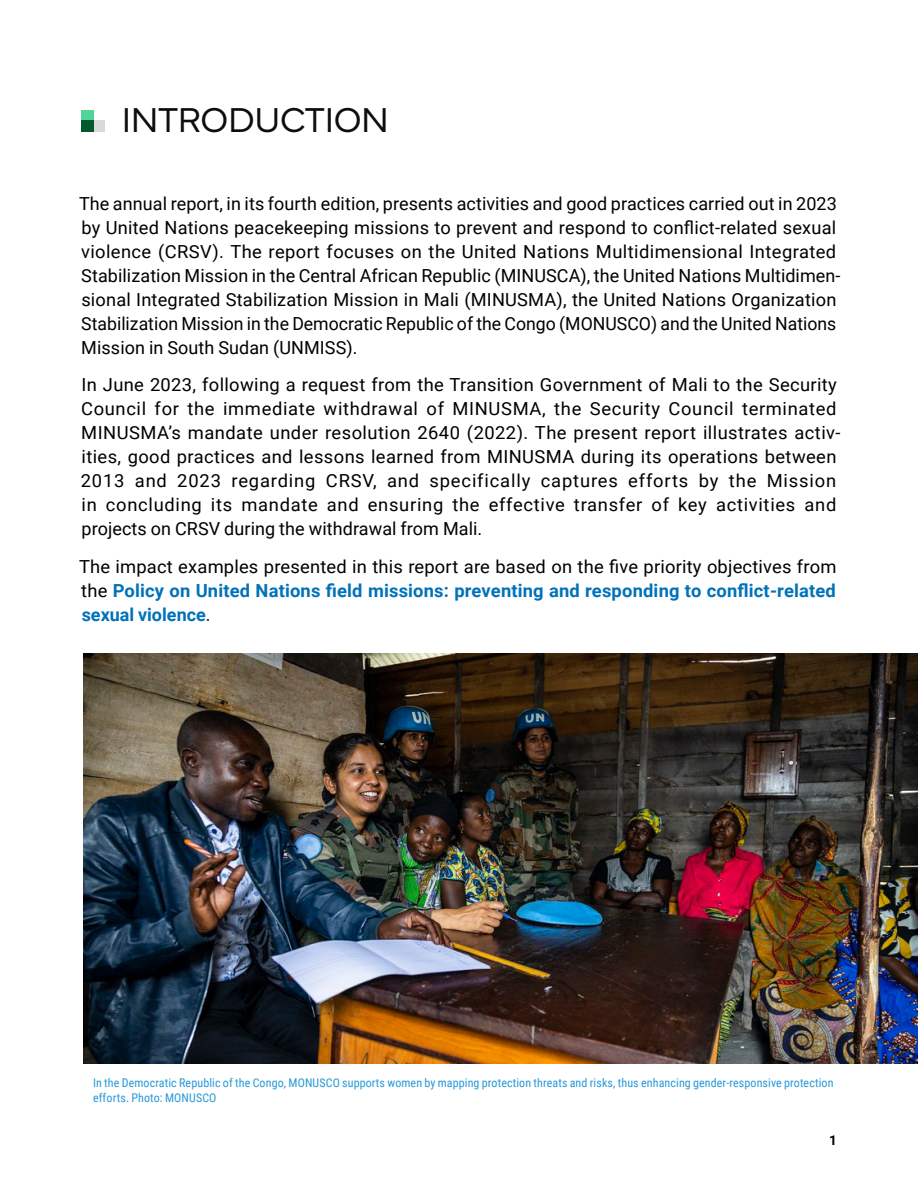
<style>
.page{position:relative;width:918px;height:1188px;background:#fff}
.page>*{position:absolute;margin:0;border:0;box-sizing:border-box;transform-origin:0 0}
.t1{font:300 36px "Mundial";letter-spacing:-.01em;color:#0d0d0d}
.t2{font:18px/24px "Roboto";letter-spacing:.015em;color:#000}
.t3{font:700 18px/24px "Roboto";letter-spacing:.01em;color:#0072ba;text-align:justify}
.t4{font:700 13.5px "Roboto";color:#000}
.t5{font:12px/15px "Roboto Condensed";letter-spacing:.01em;color:#2699d6}
.s1{font-weight:400;color:#000}
</style>
<div class="page">
<div style="left:92px;top:121px;width:13px;height:11px;background:#d9d9d9"></div>
<svg style="left:81px;top:110px;width:12px;height:11px"></svg>
<div style="left:81px;top:121px;width:12px;height:11px;background:#025930"></div>
<img style="left:84px;top:653px;width:834px;height:411px">
<h1 class="t1" style="left:122px;top:92px;width:269px">INTRODUCTION</h1>
<p class="t2" style="left:79px;top:191px;width:762px">The annual report, in its fourth edition, presents activities and good practices carried out in 2023 by United Nations peacekeeping missions to prevent and respond to conflict-related sexual violence (CRSV). The report focuses on the United Nations Multidimensional Integrated Stabilization Mission in the Central African Republic (MINUSCA), the United Nations Multidimen&shy;sional Integrated Stabilization Mission in Mali (MINUSMA), the United Nations Organization Stabilization Mission in the Democratic Republic of the Congo (MONUSCO) and the United Nations Mission in South Sudan (UNMISS).</p>
<p class="t2" style="left:81px;top:372px;width:761px">In June 2023, following a request from the Transition Government of Mali to the Security Council for the immediate withdrawal of MINUSMA, the Security Council terminated MINUSMA’s mandate under resolution 2640 (2022). The present report illustrates activ&shy;ities, good practices and lessons learned from MINUSMA during its operations between 2013 and 2023 regarding CRSV, and specifically captures efforts by the Mission in concluding its mandate and ensuring the effective transfer of key activities and projects on CRSV during the withdrawal from Mali.</p>
<p class="t3" style="left:79px;top:554px;width:759px"><span class="s1">The impact examples presented in this report are based on the five priority objectives from the</span> Policy on United Nations field missions: preventing and responding to conflict-related sexual violence<span class="s1">.</span></p>
<p class="t5" style="left:93px;top:1075px;width:742px">In the Democratic Republic of the Congo, MONUSCO supports women by mapping protection threats and risks, thus enhancing gender-responsive protection efforts. Photo: MONUSCO</p>
<p class="t4" style="left:829px;top:1130px;width:9px">1</p>
</div>
